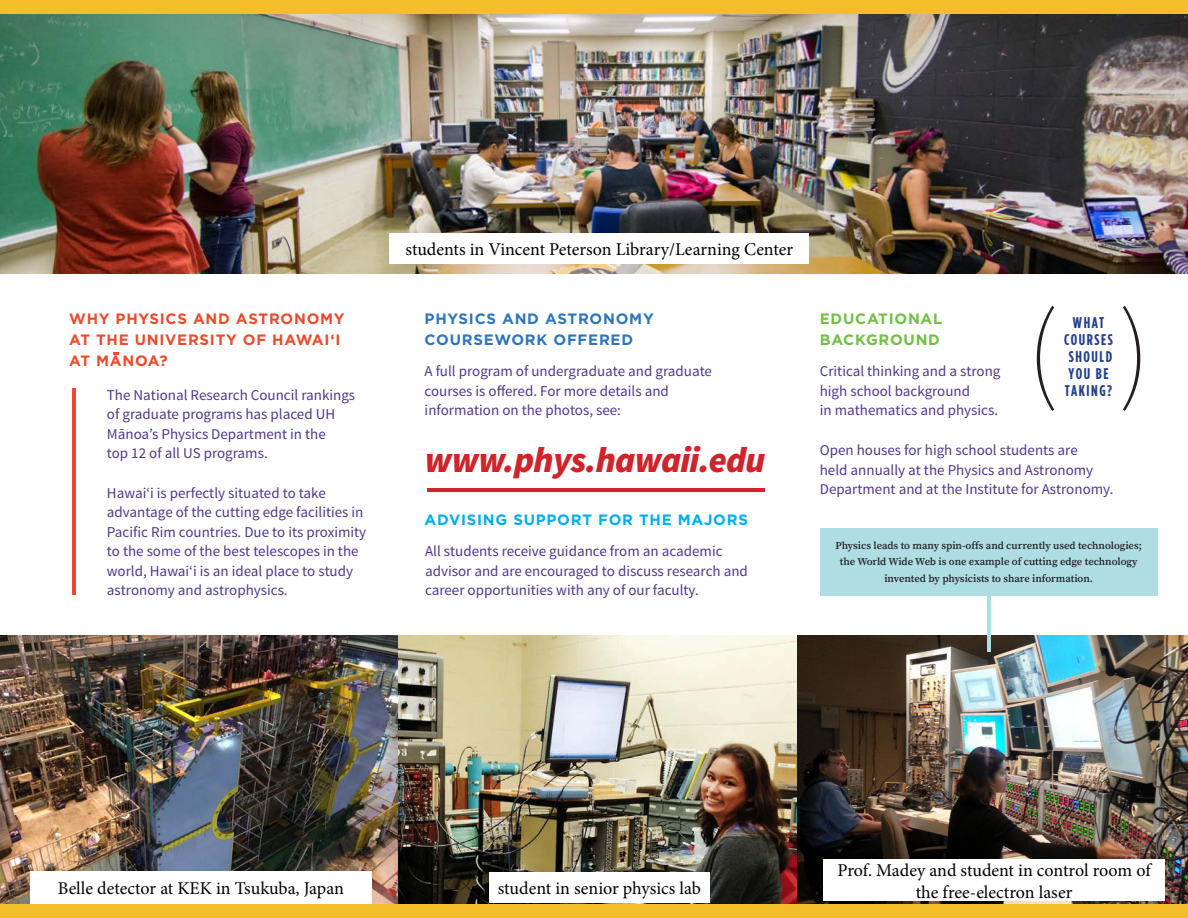
<style>
.page{position:relative;width:1188px;height:918px;background:#fff}
.page>*{position:absolute;margin:0;border:0;box-sizing:border-box;transform-origin:0 0}
.t1{font:italic 900 36px "Source Sans Pro";letter-spacing:-.02em;color:#d1232a}
.t2{font:18px/21.6px "Minion Pro";color:#000;text-align:center}
.gotham{font:700 15.6px/16.8px "Gotham Condensed";letter-spacing:.1em;color:#253f8e;text-align:center}
.gotham-2{font:15px/19.5px "Source Sans Pro";color:#50378b}
.gotham-3{font:700 15px/21px "Gotham";letter-spacing:.05em;color:#e84c2c}
.gotham-4{font:700 15px/21px "Gotham";letter-spacing:.05em;color:#2e76bc}
.gotham-5{font:700 15px "Gotham";letter-spacing:.05em;color:#00aeef}
.gotham-6{font:700 15px/21px "Gotham";letter-spacing:.05em;color:#71bf44}
.t3{font:600 10.5px/16.5px "Source Serif Pro";color:#231f20;text-align:center}
</style>
<div class="page">
<img style="left:796px;top:635px;width:392px;height:269px">
<img style="left:0;top:14px;width:1188px;height:259px">
<svg style="left:113px;top:352px;width:6px;height:2px"></svg>
<hr style="left:428px;top:488px;width:337px;height:4px;background:#d1232a">
<img style="left:398px;top:635px;width:398px;height:269px">
<svg style="left:1037px;top:306px;width:17px;height:105px"></svg>
<svg style="left:1123px;top:306px;width:17px;height:105px"></svg>
<img style="left:0;top:635px;width:398px;height:269px">
<div style="left:0;top:904px;width:1188px;height:14px;background:#f3be29"></div>
<div style="left:0;top:0;width:1188px;height:14px;background:#f3be29"></div>
<hr style="left:72px;top:388px;width:4px;height:207px;background:#e84c2c">
<div style="left:820px;top:528px;width:338px;height:67px;background:#aedee4"></div>
<hr style="left:987px;top:586px;width:4px;height:65px;background:#aedee4">
<div style="left:390px;top:233px;width:419px;height:31px;background:#fff"></div>
<div style="left:30px;top:872px;width:341px;height:32px;background:#fff"></div>
<div style="left:489px;top:872px;width:221px;height:30px;background:#fff"></div>
<div style="left:824px;top:860px;width:341px;height:41px;background:#fff"></div>
<p class="gotham-3" style="left:69px;top:308px;width:277px">WHY PHYSICS AND ASTRONOMY<br>AT THE UNIVERSITY OF HAWAI‘I<br>AT MANOA?</p>
<p class="gotham-2" style="left:107px;top:385px;width:250px">The National Research Council rankings of graduate programs has placed UH Mānoa’s Physics Department in the<br>top 12 of all US programs.</p>
<p class="gotham-2" style="left:107px;top:484px;width:261px">Hawai‘i is perfectly situated to take advantage of the cutting edge facilities in Pacific Rim countries. Due to its proximity to the some of the best telescopes in the world, Hawai‘i is an ideal place to study astronomy and astrophysics.</p>
<p class="t2" style="left:406px;top:238px;width:389px">students in Vincent Peterson Library/Learning Center</p>
<p class="gotham-4" style="left:425px;top:308px;width:231px">PHYSICS AND ASTRONOMY<br>COURSEWORK OFFERED</p>
<p class="gotham-2" style="left:425px;top:362px;width:289px">A full program of undergraduate and graduate courses is offered. For more details and information on the photos, see:</p>
<p class="t1" style="left:425px;top:437px;width:342px">www.phys.hawaii.edu</p>
<p class="gotham-5" style="left:425px;top:511px;width:325px">ADVISING SUPPORT FOR THE MAJORS</p>
<p class="gotham-2" style="left:425px;top:542px;width:324px">All students receive guidance from an academic advisor and are encouraged to discuss research and career opportunities with any of our faculty.</p>
<p class="gotham-6" style="left:820px;top:308px;width:124px">EDUCATIONAL<br>BACKGROUND</p>
<p class="gotham" style="left:1064px;top:314px;width:50px">WHAT<br>COURSES<br>SHOULD<br>YOU BE<br>TAKING?</p>
<p class="gotham-2" style="left:820px;top:362px;width:182px">Critical thinking and a strong high school background<br>in mathematics and physics.</p>
<p class="gotham-2" style="left:820px;top:441px;width:295px">Open houses for high school students are<br>held annually at the Physics and Astronomy<br>Department and at the Institute for Astronomy.</p>
<p class="t3" style="left:836px;top:538px;width:308px">Physics leads to many spin-offs and currently used technologies; the World Wide Web is one example of cutting edge technology invented by physicists to share information.</p>
<p class="t2" style="left:58px;top:878px;width:288px">Belle detector at KEK in Tsukuba, Japan</p>
<p class="t2" style="left:498px;top:877px;width:205px">student in senior physics lab</p>
<p class="t2" style="left:837px;top:859px;width:315px">Prof. Madey and student in control room of the free-electron laser</p>
</div>
